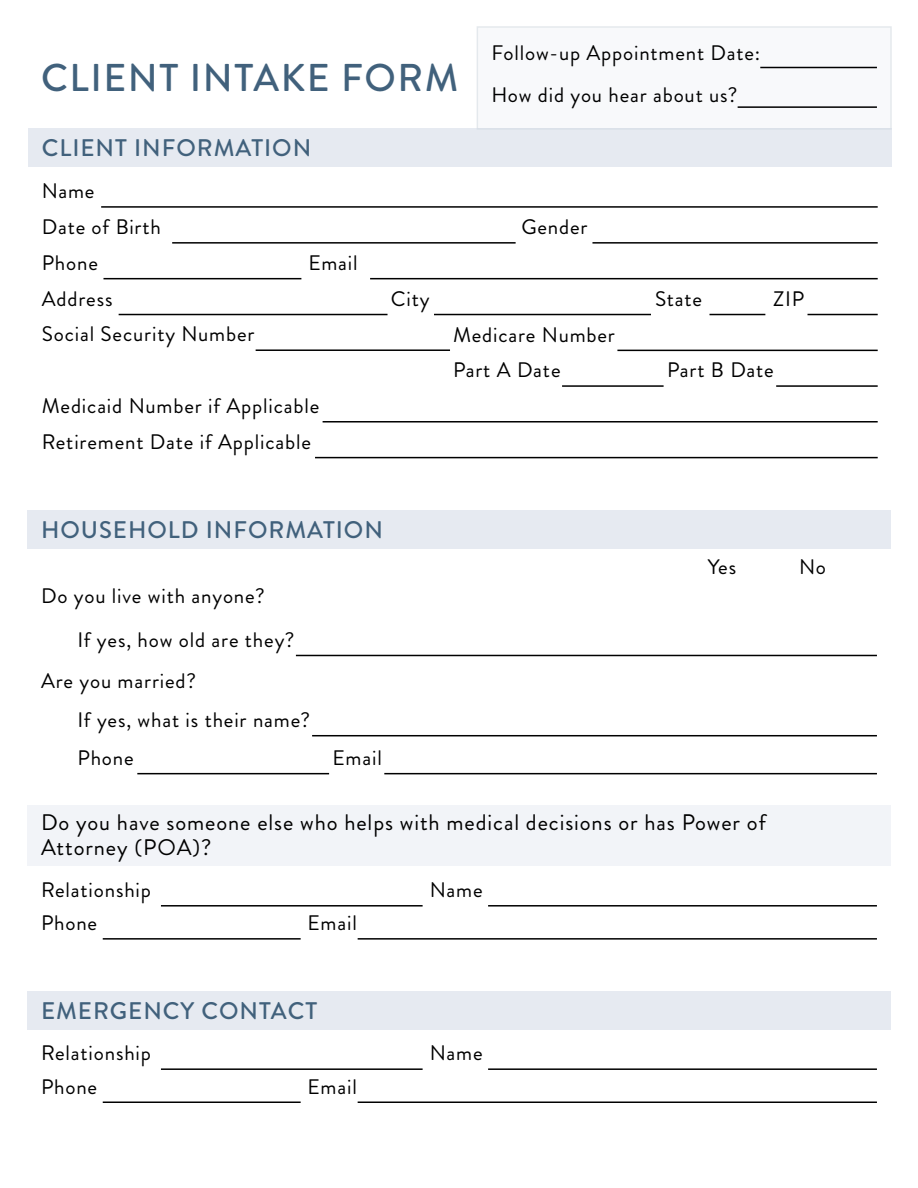
<style>
.page{position:relative;width:918px;height:1188px;background:#fff}
.page>*{position:absolute;margin:0;border:0;box-sizing:border-box;transform-origin:0 0}
.t1{font:500 38.7px "Brandon Grotesque";letter-spacing:.04em;color:#41617c}
.t2{font:500 24px "Brandon Grotesque";letter-spacing:.04em;color:#41617c}
.t3{font:22.5px/25.5px "Brandon Grotesque";letter-spacing:.04em;color:#000}
.t4{font:21px/41.7px "Brandon Grotesque";letter-spacing:.04em;color:#000}
</style>
<div class="page">
<div style="left:27px;top:992px;width:864px;height:38px;background:#e6eaf1"></div>
<hr style="left:103px;top:1102px;width:198px;height:1px;background:#000">
<hr style="left:358px;top:1102px;width:519px;height:1px;background:#000">
<hr style="left:161px;top:1068px;width:262px;height:2px;background:#000">
<hr style="left:488px;top:1068px;width:389px;height:2px;background:#000">
<div style="left:27px;top:806px;width:864px;height:60px;background:#f2f4f8"></div>
<hr style="left:103px;top:938px;width:198px;height:2px;background:#000">
<hr style="left:358px;top:938px;width:519px;height:2px;background:#000">
<hr style="left:161px;top:905px;width:262px;height:2px;background:#000">
<hr style="left:488px;top:905px;width:389px;height:2px;background:#000">
<div style="left:27px;top:511px;width:864px;height:38px;background:#e6eaf1"></div>
<hr style="left:296px;top:655px;width:581px;height:1px;background:#000">
<hr style="left:312px;top:735px;width:565px;height:1px;background:#000">
<hr style="left:137px;top:773px;width:192px;height:1px;background:#000">
<hr style="left:384px;top:773px;width:493px;height:1px;background:#000">
<div style="left:477px;top:26px;width:415px;height:104px;background:#f8f9fb"></div>
<hr style="left:760px;top:67px;width:117px;height:1px;background:#000">
<hr style="left:738px;top:106px;width:139px;height:2px;background:#000">
<div style="left:28px;top:129px;width:864px;height:38px;background:#e6eaf1"></div>
<hr style="left:323px;top:421px;width:555px;height:2px;background:#000">
<hr style="left:315px;top:457px;width:563px;height:1px;background:#000">
<hr style="left:119px;top:314px;width:269px;height:1px;background:#000">
<hr style="left:434px;top:314px;width:217px;height:1px;background:#000">
<hr style="left:710px;top:314px;width:55px;height:1px;background:#000">
<hr style="left:808px;top:314px;width:70px;height:1px;background:#000">
<hr style="left:101px;top:206px;width:777px;height:2px;background:#000">
<hr style="left:103px;top:278px;width:198px;height:1px;background:#000">
<hr style="left:370px;top:278px;width:508px;height:1px;background:#000">
<hr style="left:172px;top:242px;width:344px;height:2px;background:#000">
<hr style="left:592px;top:242px;width:286px;height:2px;background:#000">
<hr style="left:256px;top:349px;width:194px;height:2px;background:#000">
<hr style="left:617px;top:350px;width:261px;height:1px;background:#000">
<hr style="left:776px;top:385px;width:102px;height:2px;background:#000">
<hr style="left:562px;top:385px;width:102px;height:2px;background:#000">
<h1 class="t1" style="left:41px;top:51px;width:419px">CLIENT INTAKE FORM</h1>
<p class="t2" style="left:42px;top:131px;width:271px">CLIENT INFORMATION</p>
<p class="t4" style="left:42px;top:170px;width:54px">Name</p>
<p class="t4" style="left:491px;top:32px;width:270px">Follow-up Appointment Date:<br>How did you hear about us?</p>
<p class="t4" style="left:42px;top:206px;width:121px">Date of Birth</p>
<p class="t4" style="left:521px;top:206px;width:68px">Gender</p>
<p class="t4" style="left:42px;top:242px;width:58px">Phone</p>
<p class="t4" style="left:308px;top:242px;width:51px">Email</p>
<p class="t4" style="left:42px;top:278px;width:72px">Address</p>
<p class="t4" style="left:391px;top:278px;width:40px">City</p>
<p class="t4" style="left:655px;top:278px;width:49px">State</p>
<p class="t4" style="left:773px;top:278px;width:33px">ZIP</p>
<p class="t4" style="left:42px;top:314px;width:214px">Social Security Number</p>
<p class="t4" style="left:453px;top:317px;width:163px;line-height:35.7px">Medicare Number<br>Part A Date</p>
<p class="t4" style="left:42px;top:388px;width:279px;line-height:35.8px">Medicaid Number if Applicable<br>Retirement Date if Applicable</p>
<p class="t2" style="left:41px;top:513px;width:343px">HOUSEHOLD INFORMATION</p>
<p class="t4" style="left:41px;top:575px;width:225px">Do you live with anyone?</p>
<p class="t4" style="left:41px;top:619px;width:255px;text-indent:36px">If yes, how old are they?<br>Are you married?</p>
<p class="t4" style="left:78px;top:701px;width:234px;line-height:38px">If yes, what is their name?<br>Phone</p>
<p class="t4" style="left:333px;top:737px;width:51px">Email</p>
<p class="t4" style="left:667px;top:350px;width:108px">Part B Date</p>
<p class="t4" style="left:708px;top:546px;width:30px">Yes</p>
<p class="t4" style="left:799px;top:546px;width:28px">No</p>
<p class="t3" style="left:41px;top:809px;width:726px">Do you have someone else who helps with medical decisions or has Power of<br>Attorney (POA)?</p>
<p class="t4" style="left:41px;top:869px;width:111px">Relationship</p>
<p class="t4" style="left:430px;top:869px;width:54px">Name</p>
<p class="t4" style="left:41px;top:902px;width:58px">Phone</p>
<p class="t4" style="left:308px;top:902px;width:51px">Email</p>
<p class="t2" style="left:41px;top:994px;width:278px">EMERGENCY CONTACT</p>
<p class="t4" style="left:41px;top:1033px;width:111px">Relationship</p>
<p class="t4" style="left:430px;top:1033px;width:54px">Name</p>
<p class="t4" style="left:41px;top:1066px;width:58px">Phone</p>
<p class="t4" style="left:308px;top:1066px;width:51px">Email</p>
</div>
